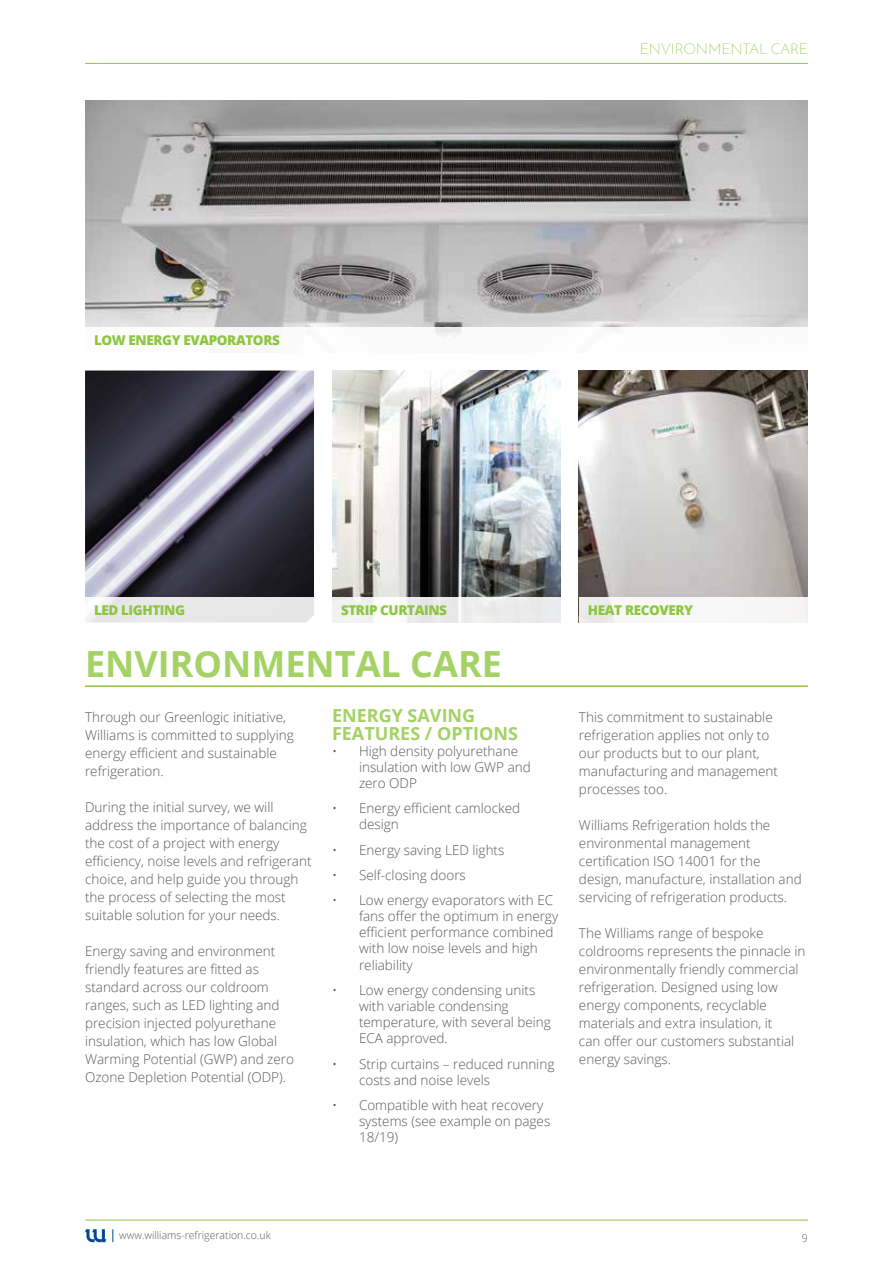
<style>
.page{position:relative;width:893px;height:1263px;background:#fff}
.page>*{position:absolute;margin:0;border:0;box-sizing:border-box;transform-origin:0 0}
.t1{font:700 36px "Open Sans";color:#a4d265}
.t2{font:700 18px/18px "Open Sans";color:#a4d265}
.t3{font:300 15px "Josefin Sans";color:#a4d265}
.t4{font:300 13.5px/18px "Open Sans";color:#58595b}
.t5{font:800 13.5px "Open Sans";letter-spacing:-.03em;color:#8dc63f}
.t6{font:300 10.5px "Open Sans";color:#58595b}
</style>
<div class="page">
<hr style="left:85px;top:1220px;width:723px;height:1px;background:#8dc63f">
<svg style="left:85px;top:1229px;width:21px;height:13px"></svg>
<svg style="left:112px;top:1229px;width:1px;height:13px"></svg>
<img style="left:85px;top:100px;width:723px;height:227px">
<img style="left:579px;top:371px;width:229px;height:226px">
<img style="left:332px;top:371px;width:229px;height:226px">
<img style="left:85px;top:370px;width:229px;height:253px">
<hr style="left:85px;top:63px;width:723px;height:1px;background:#8dc63f">
<div style="left:579px;top:597px;width:229px;height:26px;background:linear-gradient(to right,#f2f2f1,#faf9f9)"></div>
<div style="left:332px;top:597px;width:229px;height:26px;background:linear-gradient(to right,#f5f5f4,#e9e9e9)"></div>
<div style="left:85px;top:597px;width:229px;height:25px;background:linear-gradient(to right,#ededee,#e5e5e6)"></div>
<hr style="left:85px;top:685px;width:723px;height:2px;background:#8dc63f">
<p class="t5" style="left:94px;top:330px;width:187px">LOW ENERGY EVAPORATORS</p>
<p class="t3" style="left:640px;top:40px;width:170px">ENVIRONMENTAL CARE</p>
<p class="t5" style="left:94px;top:600px;width:93px">LED LIGHTING</p>
<h1 class="t1" style="left:85px;top:638px;width:418px">ENVIRONMENTAL CARE</h1>
<p class="t4" style="left:85px;top:707px;width:210px">Through our Greenlogic initiative,<br>Williams is committed to supplying energy efficient and sustainable refrigeration.</p>
<p class="t4" style="left:85px;top:797px;width:228px">During the initial survey, we will address the importance of balancing the cost of a project with energy efficiency, noise levels and refrigerant choice, and help guide you through the process of selecting the most suitable solution for your needs.</p>
<p class="t4" style="left:85px;top:941px;width:210px">Energy saving and environment friendly features are fitted as standard across our coldroom ranges, such as LED lighting and precision injected polyurethane insulation, which has low Global<br>Warming Potential (GWP) and zero<br>Ozone Depletion Potential (ODP).</p>
<p class="t5" style="left:341px;top:600px;width:108px">STRIP CURTAINS</p>
<p class="t5" style="left:588px;top:600px;width:107px">HEAT RECOVERY</p>
<h2 class="t2" style="left:332px;top:705px;width:187px">ENERGY SAVING<br>FEATURES / OPTIONS</h2>
<p class="t4" style="left:359px;top:742px;width:173px;line-height:16.2px;text-indent:-27px">• High density polyurethane insulation with low GWP and zero ODP</p>
<p class="t4" style="left:359px;top:800px;width:163px;line-height:16.2px;text-indent:-27px">• Energy efficient camlocked design</p>
<p class="t4" style="left:332px;top:840px;width:174px">• Energy saving LED lights</p>
<p class="t4" style="left:332px;top:865px;width:135px">• Self-closing doors</p>
<p class="t4" style="left:359px;top:891px;width:201px;line-height:16.2px;text-indent:-27px">• Low energy evaporators with EC fans offer the optimum in energy efficient performance combined with low noise levels and high reliability</p>
<p class="t4" style="left:359px;top:981px;width:193px;line-height:16.2px;text-indent:-27px">• Low energy condensing units with variable condensing temperature, with several being<br>ECA approved.</p>
<p class="t4" style="left:359px;top:1055px;width:197px;line-height:16.2px;text-indent:-27px">• Strip curtains – reduced running costs and noise levels</p>
<p class="t4" style="left:359px;top:1096px;width:193px;line-height:16.2px;text-indent:-27px">• Compatible with heat recovery systems (see example on pages<br>18/19)</p>
<p class="t4" style="left:579px;top:707px;width:201px">This commitment to sustainable refrigeration applies not only to our products but to our plant, manufacturing and management processes too.</p>
<p class="t4" style="left:579px;top:815px;width:224px">Williams Refrigeration holds the environmental management certification ISO 14001 for the design, manufacture, installation and servicing of refrigeration products.</p>
<p class="t4" style="left:579px;top:923px;width:228px">The Williams range of bespoke coldrooms represents the pinnacle in environmentally friendly commercial refrigeration. Designed using low energy components, recyclable materials and extra insulation, it<br>can offer our customers substantial energy savings.</p>
<p class="t6" style="left:119px;top:1228px;width:153px">www.williams-refrigeration.co.uk</p>
<p class="t6" style="left:802px;top:1231px;width:7px">9</p>
</div>
